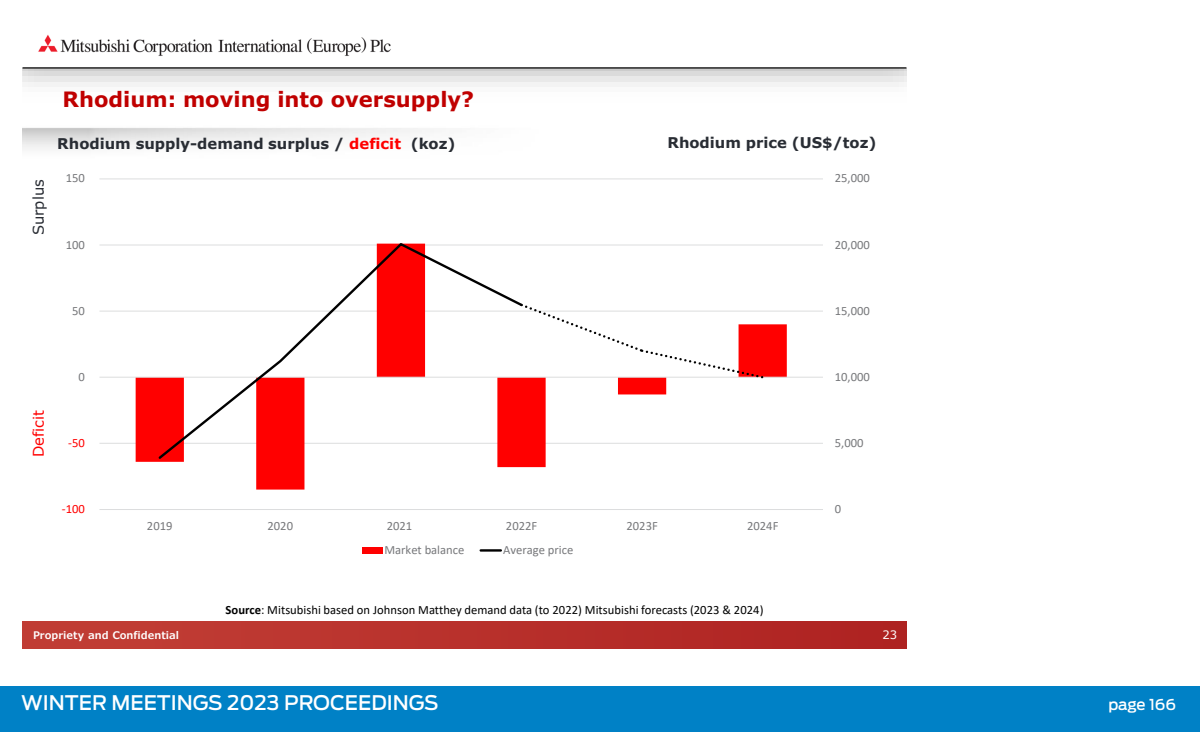
<style>
.page{position:relative;width:1200px;height:732px;background:#fff}
.page>*{position:absolute;margin:0;border:0;box-sizing:border-box;transform-origin:0 0}
.t1{font:700 21px "Verdana Pro";color:#c00000}
.t2{font:500 20px "Ford Antenna";color:#fff}
.t3{font:500 15px "Ford Antenna";color:#fff}
.t4{font:700 14.75px "Verdana Pro";color:#292d34}
.t5{font:14.75px "Verdana Pro";color:#292d34}
.t6{font:14.75px "Verdana Pro";color:#f00}
.t7{font:12.62px "Calibri";color:#77787b}
.t8{font:12.62px "Calibri";letter-spacing:.005em;color:#000}
.t9{font:12.62px "Calibri";color:#f00}
.t10{font:11.62px "Verdana Pro";color:#fff}
.t11{font:600 10.5px "Verdana Pro";color:#fff}
.s1{color:#f00}
.s2{font-weight:700}
</style>
<div class="page">
<div style="left:22px;top:621px;width:885px;height:26px;background:linear-gradient(to right,#c23f36,#ae2221)"></div>
<img style="left:22px;top:68px;width:885px;height:24px">
<img style="left:38px;top:34px;width:353px;height:22px">
<hr style="left:22px;top:67px;width:884px;height:1px;background:#000">
<hr style="left:99px;top:509px;width:724px;height:1px;background:#dcddde">
<hr style="left:99px;top:442px;width:724px;height:1px;background:#dcddde">
<hr style="left:99px;top:310px;width:724px;height:1px;background:#dcddde">
<hr style="left:99px;top:244px;width:724px;height:1px;background:#dcddde">
<hr style="left:99px;top:178px;width:724px;height:1px;background:#dcddde">
<svg style="left:136px;top:244px;width:651px;height:245px"></svg>
<hr style="left:99px;top:376px;width:724px;height:1px;background:#dcddde">
<svg style="left:525px;top:302px;width:241px;height:78px"></svg>
<svg style="left:156px;top:243px;width:369px;height:218px"></svg>
<div style="left:362px;top:546px;width:20px;height:7px;background:#f00"></div>
<hr style="left:481px;top:549px;width:20px;height:2px;background:#000">
<div style="left:1px;top:686px;width:1199px;height:45px;background:#0081c6"></div>
<h1 class="t1" style="left:63px;top:85px;width:413px">Rhodium: moving into oversupply?</h1>
<p class="t5" style="left:29px;top:235px;width:57px;rotate:-90deg">Surplus</p>
<p class="t4" style="left:57px;top:134px;width:400px">Rhodium supply-demand surplus / <span class="s1">deficit</span> (koz)</p>
<p class="t4" style="left:667px;top:133px;width:211px">Rhodium price (US$/toz)</p>
<p class="t7" style="left:66px;top:169px;width:21px">150</p>
<p class="t7" style="left:66px;top:235px;width:21px">100</p>
<p class="t7" style="left:835px;top:169px;width:37px">25,000</p>
<p class="t7" style="left:835px;top:235px;width:37px">20,000</p>
<p class="t7" style="left:72px;top:301px;width:14px">50</p>
<p class="t6" style="left:29px;top:457px;width:48px;rotate:-90deg">Deficit</p>
<p class="t7" style="left:79px;top:368px;width:8px">0</p>
<p class="t9" style="left:68px;top:434px;width:18px">-50</p>
<p class="t9" style="left:62px;top:500px;width:24px">-100</p>
<p class="t7" style="left:147px;top:516px;width:27px">2019</p>
<p class="t7" style="left:268px;top:516px;width:27px">2020</p>
<p class="t7" style="left:387px;top:516px;width:27px">2021</p>
<p class="t7" style="left:506px;top:516px;width:33px">2022F</p>
<p class="t7" style="left:627px;top:516px;width:33px">2023F</p>
<p class="t7" style="left:747px;top:516px;width:33px">2024F</p>
<p class="t7" style="left:384px;top:541px;width:82px">Market balance</p>
<p class="t7" style="left:503px;top:541px;width:72px">Average price</p>
<p class="t8" style="left:226px;top:600px;width:539px"><span class="s2">Source</span>: Mitsubishi based on Johnson Matthey demand data (to 2022) Mitsubishi forecasts (2023 &amp; 2024)</p>
<p class="t11" style="left:33px;top:628px;width:148px">Propriety and Confidential</p>
<p class="t7" style="left:835px;top:301px;width:37px">15,000</p>
<p class="t7" style="left:835px;top:368px;width:37px">10,000</p>
<p class="t7" style="left:835px;top:434px;width:30px">5,000</p>
<p class="t7" style="left:835px;top:500px;width:8px">0</p>
<p class="t10" style="left:883px;top:627px;width:16px">23</p>
<h2 class="t2" style="left:21px;top:685px;width:419px">WINTER MEETINGS 2023 PROCEEDINGS</h2>
<p class="t3" style="left:1108px;top:691px;width:69px">page 166</p>
</div>
